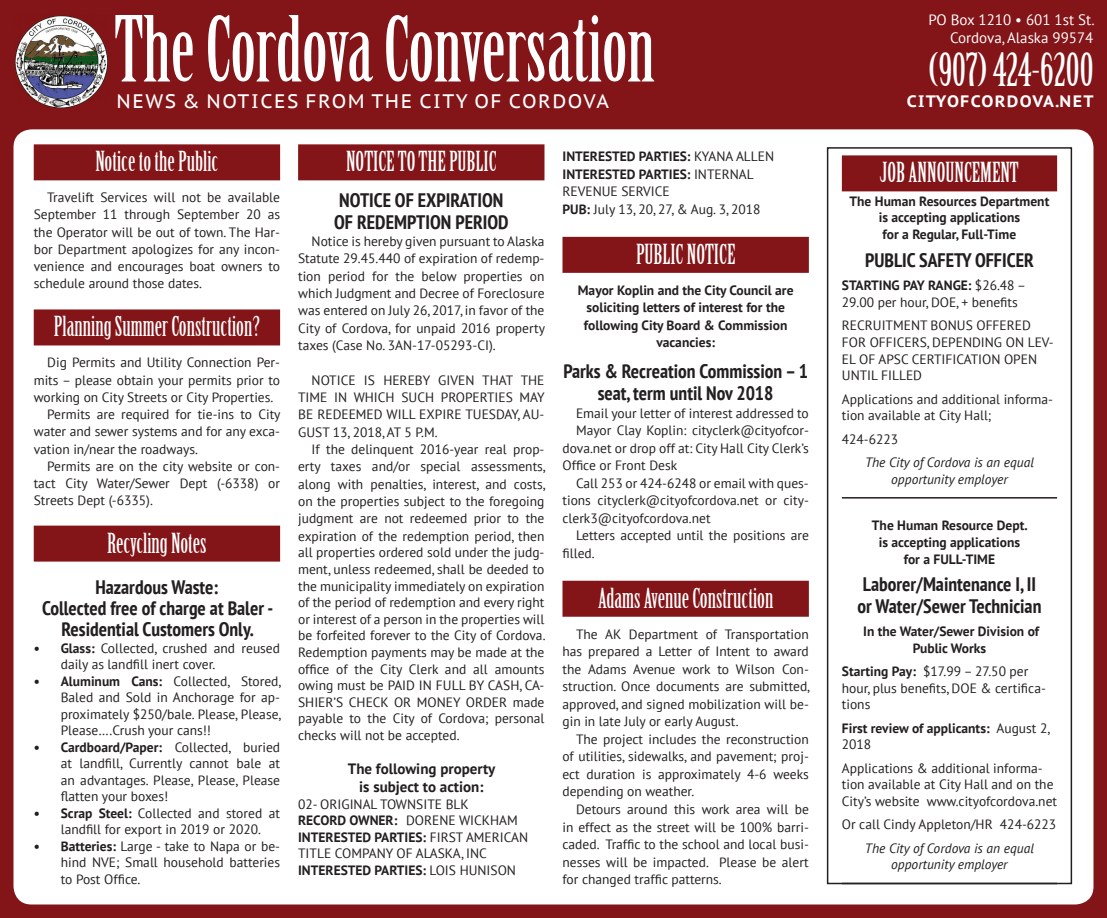
<style>
.page{position:relative;width:1107px;height:918px;background:#831417}
.page>*{position:absolute;margin:0;border:0;box-sizing:border-box;transform-origin:0 0}
.t1{font:88.65px "Birch";color:#fff}
.t2{font:45px "Birch";color:#fff}
.t3{font:27px "Birch";color:#fff}
.t4{font:700 condensed 19.5px/21px "PT Sans";color:#231f20;text-align:center}
.t5{font:19.5px "PT Sans Caption";letter-spacing:.08em;color:#fff}
.t6{font:700 16.5px "PT Sans Caption";letter-spacing:.08em;color:#fff}
.t7{font:15px/18px "PT Sans";color:#fff;text-align:right}
.t8{font:700 15px/18px "PT Sans";color:#231f20;text-align:center}
.t9{font:13.5px/16.8px "PT Sans";color:#231f20;text-align:justify}
.t10{font:700 13.5px/16.6px "PT Sans";color:#231f20;text-align:center}
.t11{font:italic 13.5px/16.6px "PT Sans";color:#231f20;text-align:center}
.s1{font-weight:700}
.s2{font-weight:400}
</style>
<div class="page">
<img style="left:15px;top:15px;width:93px;height:94px">
<div style="left:14px;top:129px;width:1080px;height:775px;background:#fff;border-radius:18px"></div>
<div style="left:34px;top:144px;width:246px;height:36px;background:#831417"></div>
<div style="left:34px;top:309px;width:246px;height:36px;background:#831417"></div>
<div style="left:34px;top:526px;width:246px;height:36px;background:#831417"></div>
<div style="left:298px;top:144px;width:246px;height:36px;background:#831417"></div>
<div style="left:562px;top:237px;width:247px;height:36px;background:#831417"></div>
<div style="left:562px;top:581px;width:247px;height:36px;background:#831417"></div>
<div style="left:842px;top:155px;width:215px;height:36px;background:#831417"></div>
<hr style="left:842px;top:497px;width:215px;height:2px;background:#231f20">
<div style="left:827px;top:147px;width:245px;height:737px;border:2px solid #231f20"></div>
<h1 class="t1" style="left:114px;top:3px;width:542px">The Cordova Conversation</h1>
<p class="t7" style="left:928px;top:10px;width:168px">PO Box 1210 • 601 1st St.<br>Cordova, Alaska 99574</p>
<h2 class="t2" style="left:928px;top:46px;width:167px">(907) 424-6200</h2>
<h3 class="t5" style="left:117px;top:89px;width:494px">NEWS &amp; NOTICES FROM THE CITY OF CORDOVA</h3>
<p class="t6" style="left:907px;top:90px;width:188px">CITYOFCORDOVA.NET</p>
<h3 class="t3" style="left:95px;top:147px;width:124px">Notice to the Public</h3>
<p class="t9" style="left:34px;top:188px;width:248px;line-height:17.2px;text-indent:14px">Travelift Services will not be available September 11 through September 20 as the Operator will be out of town. The Har&shy;bor Department apologizes for any incon&shy;venience and encourages boat owners to schedule around those dates.</p>
<h3 class="t3" style="left:54px;top:313px;width:208px">Planning Summer Construction?</h3>
<p class="t9" style="left:47px;top:354px;width:234px">Dig Permits and Utility Connection Per-</p>
<p class="t9" style="left:34px;top:371px;width:248px">mits – please obtain your permits prior to</p>
<p class="t9" style="left:34px;top:388px;width:241px">working on City Streets or City Properties.</p>
<p class="t9" style="left:47px;top:406px;width:235px">Permits are required for tie-ins to City</p>
<p class="t9" style="left:34px;top:423px;width:248px">water and sewer systems and for any exca-</p>
<p class="t9" style="left:34px;top:440px;width:166px">vation in/near the roadways.</p>
<p class="t9" style="left:47px;top:457px;width:234px">Permits are on the city website or con-</p>
<p class="t9" style="left:34px;top:475px;width:248px">tact City Water/Sewer Dept (-6338) or</p>
<p class="t9" style="left:34px;top:492px;width:121px">Streets Dept (-6335).</p>
<h3 class="t3" style="left:107px;top:529px;width:101px">Recycling Notes</h3>
<h3 class="t4" style="left:42px;top:576px;width:233px">Hazardous Waste:<br>Collected free of charge at Baler -<br>Residential Customers Only.</h3>
<p class="t9" style="left:61px;top:639px;width:221px;text-indent:-27px"><span class="s1">• Glass:</span> Collected, crushed and reused daily as landfill inert cover.</p>
<p class="t9" style="left:61px;top:672px;width:222px;text-indent:-27px"><span class="s1">• Aluminum Cans:</span> Collected, Stored, Baled and Sold in Anchorage for ap&shy;proximately $250/bale. Please, Please, Please….Crush your cans!!</p>
<p class="t9" style="left:61px;top:738px;width:221px;text-indent:-27px"><span class="s1">• Cardboard/Paper:</span> Collected, buried at landfill, Currently cannot bale at an advantages. Please, Please, Please flatten your boxes!</p>
<p class="t9" style="left:34px;top:804px;width:248px;text-align:center"><span class="s1">• Scrap Steel:</span> Collected and stored at landfill for export in 2019 or 2020.</p>
<p class="t9" style="left:61px;top:837px;width:221px;text-indent:-27px"><span class="s1">• Batteries:</span> Large - take to Napa or be&shy;hind NVE; Small household batteries to Post Office.</p>
<h3 class="t3" style="left:346px;top:147px;width:152px">NOTICE TO THE PUBLIC</h3>
<h3 class="t4" style="left:334px;top:189px;width:176px;line-height:21.9px;text-align:left">NOTICE OF EXPIRATION<br>OF REDEMPTION PERIOD</h3>
<p class="t9" style="left:298px;top:232px;width:248px;line-height:17.4px;text-indent:14px">Notice is hereby given pursuant to Alaska Statute 29.45.440 of expiration of redemp&shy;tion period for the below properties on which Judgment and Decree of Foreclosure was entered on July 26, 2017, in favor of the City of Cordova, for unpaid 2016 property taxes (Case No. 3AN-17-05293-CI).</p>
<p class="t9" style="left:298px;top:371px;width:248px;line-height:17.4px;text-indent:14px">NOTICE IS HEREBY GIVEN THAT THE TIME IN WHICH SUCH PROPERTIES MAY BE REDEEMED WILL EXPIRE TUESDAY, AU-GUST 13, 2018, AT 5 P.M.</p>
<p class="t9" style="left:298px;top:441px;width:249px;text-indent:14px">If the delinquent 2016-year real prop&shy;erty taxes and/or special assessments, along with penalties, interest, and costs, on the properties subject to the foregoing judgment are not redeemed prior to the expiration of the redemption period, then all properties ordered sold under the judg&shy;ment, unless redeemed, shall be deeded to the municipality immediately on expiration of the period of redemption and every right or interest of a person in the properties will be forfeited forever to the City of Cordova.<br>Redemption payments may be made at the office of the City Clerk and all amounts owing must be PAID IN FULL BY CASH, CA-SHIER’S CHECK OR MONEY ORDER made payable to the City of Cordova; personal checks will not be accepted.</p>
<p class="t8" style="left:348px;top:759px;width:149px">The following property is subject to action:</p>
<p class="t9" style="left:298px;top:795px;width:232px;text-align:left">02- ORIGINAL TOWNSITE BLK<br><span class="s1">RECORD OWNER:</span> DORENE WICKHAM<br><span class="s1">INTERESTED PARTIES:</span> FIRST AMERICAN<br>TITLE COMPANY OF ALASKA, INC<br><span class="s1">INTERESTED PARTIES:</span> LOIS HUNISON</p>
<p class="t9" style="left:562px;top:147px;width:213px;line-height:17.5px;text-align:left"><span class="s1">INTERESTED PARTIES:</span> KYANA ALLEN<br><span class="s1">INTERESTED PARTIES:</span> INTERNAL<br>REVENUE SERVICE<br><span class="s1">PUB:</span> July 13, 20, 27, &amp; Aug. 3, 2018</p>
<h3 class="t3" style="left:636px;top:240px;width:101px">PUBLIC NOTICE</h3>
<p class="t10" style="left:578px;top:281px;width:217px;line-height:17.5px">Mayor Koplin and the City Council are soliciting letters of interest for the following City Board &amp; Commission vacancies:</p>
<h3 class="t4" style="left:563px;top:360px;width:246px;line-height:22px">Parks &amp; Recreation Commission – 1 seat, term until Nov 2018</h3>
<p class="t9" style="left:576px;top:404px;width:234px">Email your letter of interest addressed to</p>
<p class="t9" style="left:576px;top:422px;width:234px">Mayor Clay Koplin: cityclerk@cityofcor-</p>
<p class="t9" style="left:562px;top:439px;width:248px">dova.net or drop off at: City Hall City Clerk’s</p>
<p class="t9" style="left:562px;top:457px;width:116px">Office or Front Desk</p>
<p class="t9" style="left:576px;top:474px;width:234px">Call 253 or 424-6248 or email with ques-</p>
<p class="t9" style="left:562px;top:492px;width:248px">tions cityclerk@cityofcordova.net or city-</p>
<p class="t9" style="left:562px;top:509px;width:150px">clerk3@cityofcordova.net</p>
<p class="t9" style="left:576px;top:527px;width:234px">Letters accepted until the positions are</p>
<p class="t9" style="left:562px;top:544px;width:34px">filled.</p>
<h3 class="t3" style="left:598px;top:584px;width:177px">Adams Avenue Construction</h3>
<p class="t9" style="left:562px;top:625px;width:249px;line-height:17.5px;text-indent:14px">The AK Department of Transportation has prepared a Letter of Intent to award the Adams Avenue work to Wilson Con&shy;struction. Once documents are submitted, approved, and signed mobilization will be&shy;gin in late July or early August.</p>
<p class="t9" style="left:562px;top:730px;width:248px;line-height:17.5px;text-indent:14px">The project includes the reconstruction of utilities, sidewalks, and pavement; proj&shy;ect duration is approximately 4-6 weeks depending on weather.</p>
<p class="t9" style="left:562px;top:800px;width:248px;line-height:17.5px;text-indent:14px">Detours around this work area will be in effect as the street will be 100% barri&shy;caded. Traffic to the school and local busi&shy;nesses will be impacted. Please be alert for changed traffic patterns.</p>
<h3 class="t3" style="left:880px;top:158px;width:140px">JOB ANNOUNCEMENT</h3>
<p class="t10" style="left:850px;top:192px;width:201px">The Human Resources Department is accepting applications<br>for a Regular, Full-Time</p>
<h3 class="t4" style="left:865px;top:249px;width:170px">PUBLIC SAFETY OFFICER</h3>
<p class="t9" style="left:842px;top:277px;width:186px"><span class="s1">STARTING PAY RANGE:</span> $26.48 –<br>29.00 per hour, DOE, + benefits</p>
<p class="t9" style="left:842px;top:317px;width:213px;text-align:left">RECRUITMENT BONUS OFFERED<br>FOR OFFICERS, DEPENDING ON LEV-<br>EL OF APSC CERTIFICATION OPEN<br>UNTIL FILLED</p>
<p class="t9" style="left:842px;top:390px;width:213px">Applications and additional informa&shy;tion available at City Hall;</p>
<p class="t9" style="left:842px;top:430px;width:58px">424-6223</p>
<p class="t11" style="left:865px;top:454px;width:170px">The City of Cordova is an equal opportunity employer</p>
<p class="t10" style="left:872px;top:517px;width:157px">The Human Resource Dept. is accepting applications for a FULL-TIME</p>
<h3 class="t4" style="left:858px;top:574px;width:185px;text-align:left">Laborer/Maintenance I, II or Water/Sewer Technician</h3>
<p class="t10" style="left:863px;top:623px;width:177px">In the Water/Sewer Division of<br>Public Works</p>
<p class="t9" style="left:842px;top:663px;width:206px;text-align:left"><span class="s1">Starting Pay:</span> $17.99 – 27.50 per hour, plus benefits, DOE &amp; certifica&shy;tions</p>
<p class="t10" style="left:842px;top:719px;width:210px;text-align:left">First review of applicants: <span class="s2">August 2,<br>2018</span></p>
<p class="t9" style="left:842px;top:759px;width:217px;text-align:left">Applications &amp; additional informa&shy;tion available at City Hall and on the<br>City’s website www.cityofcordova.net</p>
<p class="t9" style="left:842px;top:816px;width:216px">Or call Cindy Appleton/HR 424-6223</p>
<p class="t11" style="left:865px;top:839px;width:170px">The City of Cordova is an equal opportunity employer</p>
</div>
